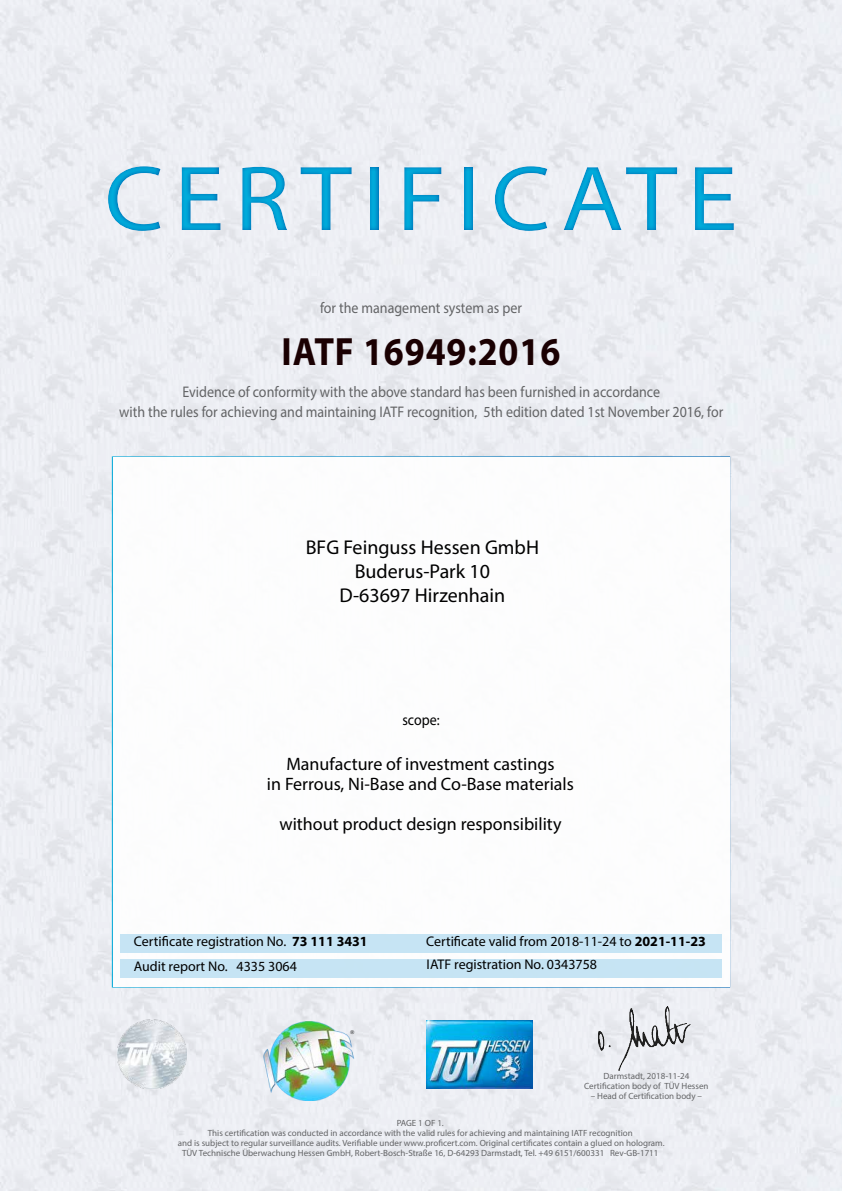
<style>
.page{position:relative;width:842px;height:1191px;background:#fff}
.page>*{position:absolute;margin:0;border:0;box-sizing:border-box;transform-origin:0 0}
.t1{font:93px "Myriad Pro";letter-spacing:.1em;color:#00addc;scale:1.1 1}
.t2{font:700 39.6px "Myriad Pro";letter-spacing:.025em;color:#1a0002;scale:.91 1}
.t3{font:20px/24px "Myriad Pro";color:#000;text-align:center}
.t4{font:18px/20px "Myriad Pro";color:#000;text-align:center}
.t5{font:15.4px/20px "Myriad Pro";color:#636466;text-align:center;scale:.91 1}
.t6{font:15.4px "Myriad Pro";color:#000;scale:.91 1}
.t7{font:14px/24.6px "Myriad Pro";color:#000}
.t8{font:9px/10px "Myriad Pro";color:#636466;text-align:center}
.s1{font-weight:700}
</style>
<div class="page">
<img style="left:0;top:0;width:842px;height:1191px">
<img style="left:731px;top:695px;width:103px;height:47px">
<img style="left:734px;top:566px;width:108px;height:47px">
<img style="left:427px;top:1020px;width:106px;height:69px">
<div style="left:112px;top:456px;width:618px;height:531px;background:#fff;border:2px solid #fff"></div>
<div style="left:120px;top:958px;width:602px;height:19px;background:#c0e2f3"></div>
<div style="left:121px;top:934px;width:601px;height:19px;background:#c0e2f3"></div>
<img style="left:731px;top:455px;width:111px;height:40px">
<img style="left:731px;top:793px;width:81px;height:72px">
<img style="left:598px;top:1006px;width:92px;height:64px">
<img style="left:261px;top:1021px;width:96px;height:79px">
<div style="left:0;top:141px;width:842px;height:113px;background:#006bb6;opacity:.75"></div>
<img style="left:117px;top:1019px;width:70px;height:69px">
<svg style="left:350px;top:1030px;width:4px;height:4px"></svg>
<h1 class="t1" style="left:104px;top:141px;width:577px">CERTIFICATE</h1>
<h3 class="t5" style="left:320px;top:298px;width:223px">for the management system as per</h3>
<h2 class="t2" style="left:282px;top:326px;width:308px">IATF 16949:2016</h2>
<h3 class="t5" style="left:119px;top:381px;width:665px">Evidence of conformity with the above standard has been furnished in accordance<br>with the rules for achieving and maintaining IATF recognition, 5th edition dated 1st November 2016, for</h3>
<h3 class="t3" style="left:306px;top:535px;width:235px">BFG Feinguss Hessen GmbH<br>Buderus-Park 10<br>D-63697 Hirzenhain</h3>
<h3 class="t6" style="left:402px;top:710px;width:42px">scope:</h3>
<h3 class="t4" style="left:267px;top:754px;width:308px">Manufacture of investment castings<br>in Ferrous, Ni-Base and Co-Base materials</h3>
<h3 class="t4" style="left:279px;top:814px;width:284px">without product design responsibility</h3>
<h3 class="t7" style="left:134px;top:929px;width:236px">Certificate registration No. <span class="s1">73 111 3431<br></span>Audit report No. 4335 3064</h3>
<h3 class="t7" style="left:426px;top:929px;width:281px">Certificate valid from 2018-11-24 to <span class="s1">2021-11-23</span></h3>
<h3 class="t7" style="left:427px;top:952px;width:172px">IATF registration No. 0343758</h3>
<p class="t8" style="left:584px;top:1071px;width:126px">Darmstadt, 2018-11-24<br>Certification body of TÜV Hessen</p>
<p class="t8" style="left:591px;top:1091px;width:113px">– Head of Certification body –</p>
<p class="t8" style="left:178px;top:1118px;width:488px">PAGE 1 OF 1.<br>This certification was conducted in accordance with the valid rules for achieving and maintaining IATF recognition<br>and is subject to regular surveillance audits. Verifiable under www.proficert.com. Original certificates contain a glued on hologram.<br>TÜV Technische Überwachung Hessen GmbH, Robert-Bosch-Straße 16, D-64293 Darmstadt, Tel. +49 6151/600331 Rev-GB-1711</p>
</div>
